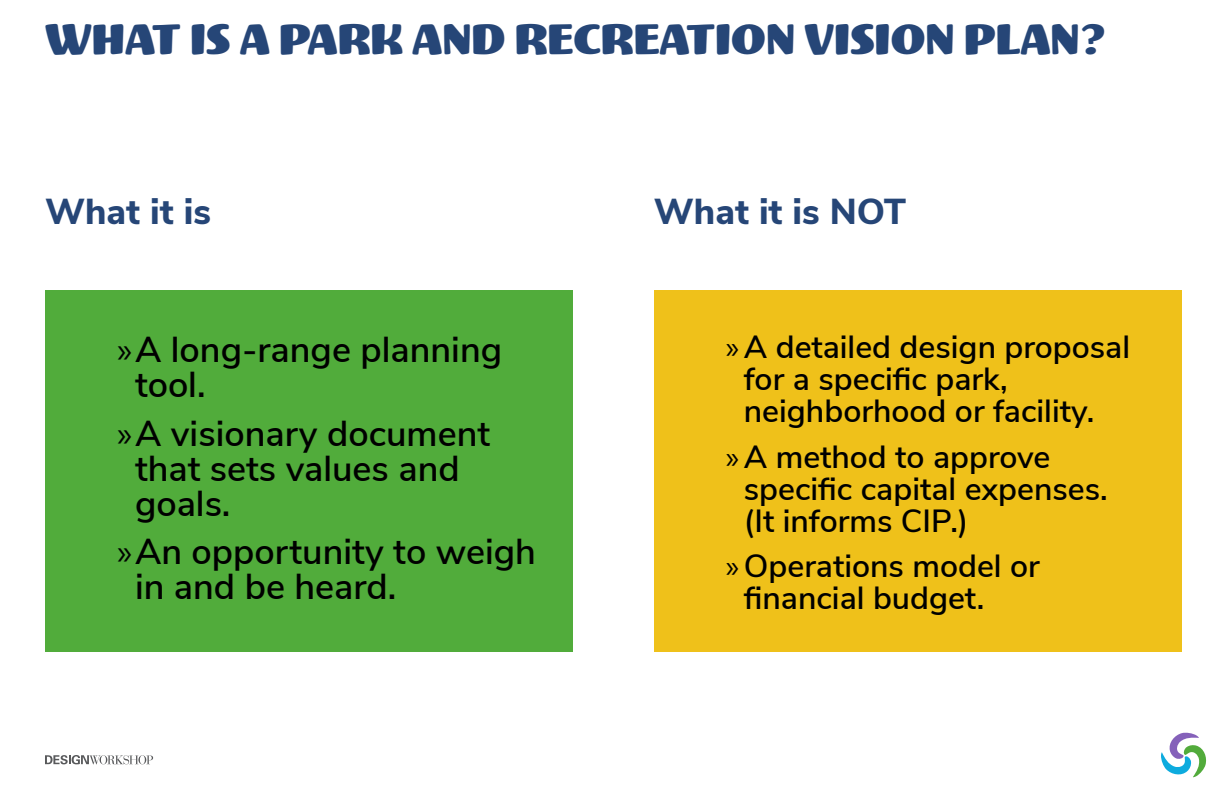
<style>
.page{position:relative;width:1224px;height:792px;background:#fff}
.page>*{position:absolute;margin:0;border:0;box-sizing:border-box;transform-origin:0 0}
.Page_Titles{font:44px "Meatball";color:#264677}
.t1{font:600 36px/35px "Nunito Sans";color:#000}
.Body{font:800 36px "Nunito Sans";color:#264677}
.t2{font:600 32px/32px "Nunito Sans";color:#000}
.s1{font-family:"Myriad Pro";font-weight:400}
</style>
<div class="page">
<svg style="left:45px;top:755px;width:108px;height:10px"></svg>
<svg style="left:1161px;top:732px;width:46px;height:45px"></svg>
<div style="left:45px;top:290px;width:527px;height:362px;background:#51ac3b"></div>
<div style="left:654px;top:290px;width:527px;height:362px;background:#efc11a"></div>
<p class="Page_Titles" style="left:45px;top:14px;width:1063px">WHAT IS A PARK AND RECREATION VISION PLAN?</p>
<p class="Body" style="left:45px;top:185px;width:167px">What it is</p>
<p class="Body" style="left:654px;top:185px;width:254px">What it is NOT</p>
<p class="t1" style="left:135px;top:330px;width:369px;text-indent:-18px"><span class="s1">»</span>A long-range planning tool.</p>
<p class="t1" style="left:135px;top:414px;width:357px;text-indent:-18px"><span class="s1">»</span>A visionary document that sets values and goals.</p>
<p class="t1" style="left:135px;top:532px;width:403px;text-indent:-18px"><span class="s1">»</span>An opportunity to weigh in and be heard.</p>
<p class="t2" style="left:744px;top:329px;width:388px;text-indent:-18px"><span class="s1">»</span>A detailed design proposal for a specific park, neighborhood or facility.</p>
<p class="t2" style="left:744px;top:439px;width:365px;text-indent:-18px"><span class="s1">»</span>A method to approve specific capital expenses. (It informs CIP.)</p>
<p class="t2" style="left:744px;top:548px;width:298px;text-indent:-18px"><span class="s1">»</span>Operations model or financial budget.</p>
</div>
